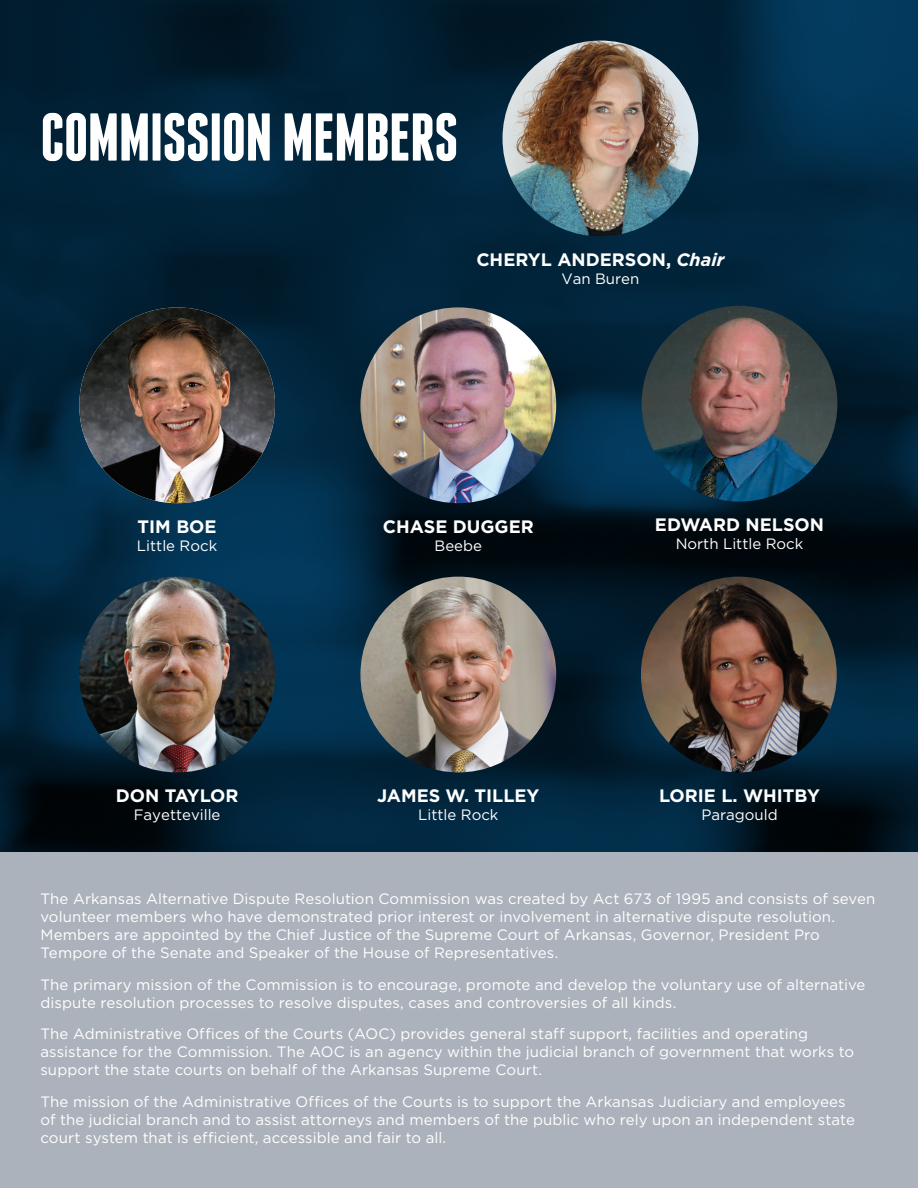
<style>
.page{position:relative;width:918px;height:1188px;background:#fff}
.page>*{position:absolute;margin:0;border:0;box-sizing:border-box;transform-origin:0 0}
.t1{font:700 67.5px "Franchise";letter-spacing:-.015em;color:#fff}
.t2{font:700 18px "Gotham";color:#fff}
.t3{font:15px/18px "Gotham";letter-spacing:.005em;color:#fff}
.s1{font-style:italic}
</style>
<div class="page">
<img style="left:0;top:0;width:918px;height:852px">
<div style="left:0;top:852px;width:918px;height:336px;background:#acb2bb"></div>
<img style="left:642px;top:306px;width:195px;height:196px;border-radius:98px">
<img style="left:503px;top:41px;width:195px;height:195px;border-radius:98px">
<img style="left:360px;top:577px;width:196px;height:195px;border-radius:98px">
<img style="left:360px;top:307px;width:196px;height:196px;border-radius:98px">
<img style="left:79px;top:307px;width:196px;height:196px;border-radius:98px">
<img style="left:641px;top:577px;width:196px;height:195px;border-radius:98px">
<img style="left:79px;top:577px;width:196px;height:195px;border-radius:98px">
<p class="t1" style="left:40px;top:106px;width:419px">COMMISSION MEMBERS</p>
<p class="t2" style="left:476px;top:249px;width:250px">CHERYL ANDERSON, <span class="s1">Chair</span></p>
<p class="t3" style="left:561px;top:270px;width:79px">Van Buren</p>
<p class="t2" style="left:138px;top:516px;width:81px">TIM BOE</p>
<p class="t3" style="left:137px;top:536px;width:82px">Little Rock</p>
<p class="t2" style="left:116px;top:786px;width:124px">DON TAYLOR</p>
<p class="t3" style="left:134px;top:806px;width:88px">Fayetteville</p>
<p class="t2" style="left:383px;top:516px;width:152px">CHASE DUGGER</p>
<p class="t3" style="left:435px;top:536px;width:49px">Beebe</p>
<p class="t2" style="left:377px;top:786px;width:164px">JAMES W. TILLEY</p>
<p class="t3" style="left:418px;top:806px;width:82px">Little Rock</p>
<p class="t2" style="left:655px;top:515px;width:171px">EDWARD NELSON</p>
<p class="t3" style="left:676px;top:535px;width:129px">North Little Rock</p>
<p class="t2" style="left:659px;top:786px;width:162px">LORIE L. WHITBY</p>
<p class="t3" style="left:701px;top:806px;width:78px">Paragould</p>
<p class="t3" style="left:40px;top:890px;width:836px">The Arkansas Alternative Dispute Resolution Commission was created by Act 673 of 1995 and consists of seven volunteer members who have demonstrated prior interest or involvement in alternative dispute resolution.<br>Members are appointed by the Chief Justice of the Supreme Court of Arkansas, Governor, President Pro Tempore of the Senate and Speaker of the House of Representatives.</p>
<p class="t3" style="left:40px;top:975px;width:826px">The primary mission of the Commission is to encourage, promote and develop the voluntary use of alternative dispute resolution processes to resolve disputes, cases and controversies of all kinds.</p>
<p class="t3" style="left:40px;top:1025px;width:815px">The Administrative Offices of the Courts (AOC) provides general staff support, facilities and operating assistance for the Commission. The AOC is an agency within the judicial branch of government that works to support the state courts on behalf of the Arkansas Supreme Court.</p>
<p class="t3" style="left:40px;top:1092px;width:816px">The mission of the Administrative Offices of the Courts is to support the Arkansas Judiciary and employees of the judicial branch and to assist attorneys and members of the public who rely upon an independent state court system that is efficient, accessible and fair to all.</p>
</div>
